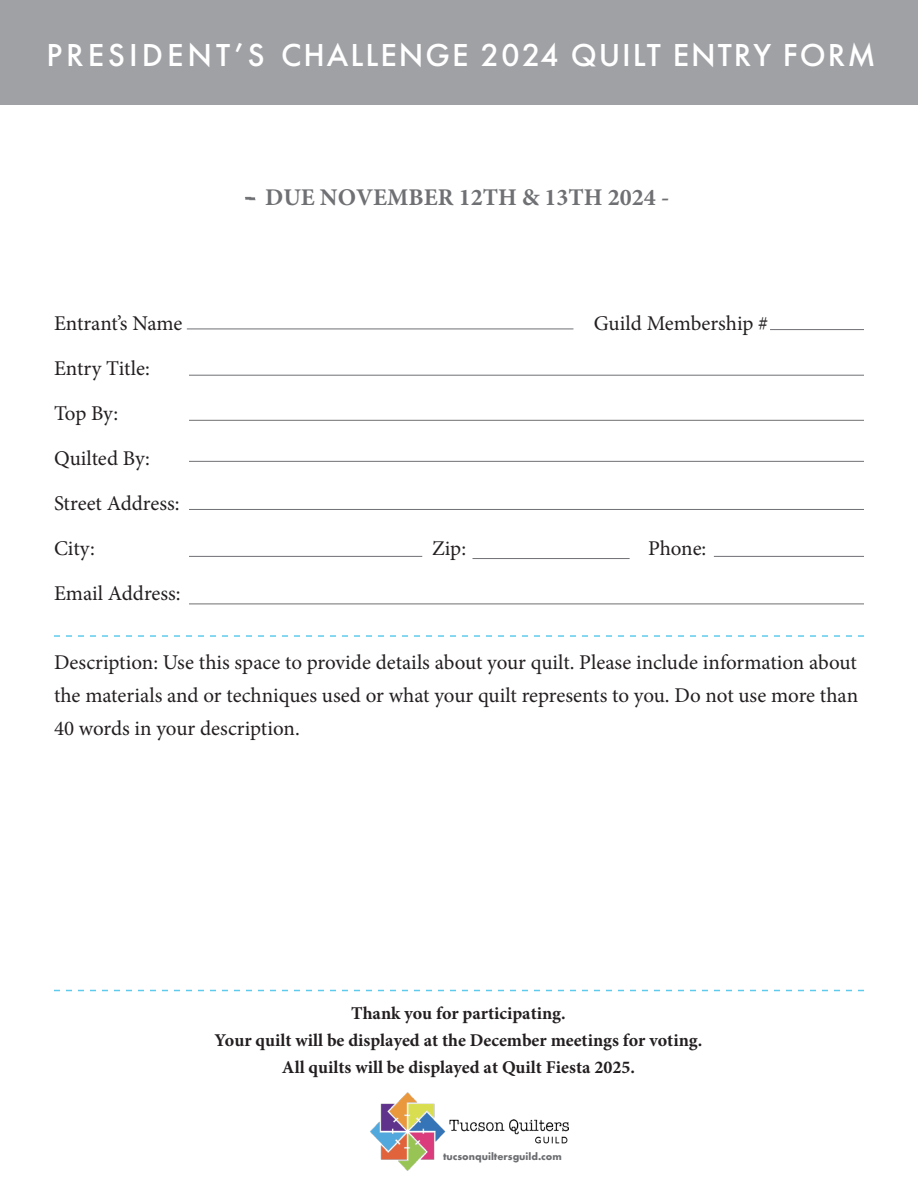
<style>
.page{position:relative;width:918px;height:1188px;background:#fff}
.page>*{position:absolute;margin:0;border:0;box-sizing:border-box;transform-origin:0 0}
.t1{font:500 33px "Futura PT";letter-spacing:.06em;color:#fff}
.t2{font:700 24px "Minion Pro";color:#6f7073}
.t3{font:21px/33px "Minion Pro";letter-spacing:-.005em;color:#231f20;text-align:justify}
.t4{font:700 18px/27px "Minion Pro";color:#231f20;text-align:center}
.t5{font:700 10.8px "Futura PT";color:#6c6d70}
.s1{font-family:"Futura";font-weight:500}
</style>
<div class="page">
<div style="left:0;top:0;width:918px;height:105px;background:#a0a1a5"></div>
<svg style="left:54px;top:990px;width:810px;height:1px"></svg>
<img style="left:370px;top:1093px;width:199px;height:77px">
<hr style="left:187px;top:329px;width:386px;height:1px;background:#6f7073">
<hr style="left:770px;top:329px;width:94px;height:1px;background:#6f7073">
<hr style="left:189px;top:375px;width:675px;height:1px;background:#6f7073">
<hr style="left:189px;top:420px;width:675px;height:1px;background:#6f7073">
<hr style="left:189px;top:461px;width:675px;height:1px;background:#6f7073">
<hr style="left:189px;top:509px;width:675px;height:1px;background:#6f7073">
<hr style="left:189px;top:604px;width:675px;height:1px;background:#6f7073">
<hr style="left:472px;top:558px;width:158px;height:1px;background:#6f7073">
<hr style="left:189px;top:556px;width:233px;height:1px;background:#6f7073">
<hr style="left:714px;top:556px;width:150px;height:1px;background:#6f7073">
<svg style="left:54px;top:635px;width:810px;height:2px"></svg>
<p class="t1" style="left:46px;top:35px;width:831px">PRESIDENT’S CHALLENGE 2024 QUILT ENTRY FORM</p>
<p class="t2" style="left:243px;top:181px;width:428px"><span class="s1">–</span> DUE NOVEMBER 12TH &amp; 13TH 2024 -</p>
<p class="t3" style="left:54px;top:306px;width:130px">Entrant’s Name</p>
<p class="t3" style="left:594px;top:306px;width:176px">Guild Membership #</p>
<p class="t3" style="left:54px;top:351px;width:97px">Entry Title:</p>
<p class="t3" style="left:54px;top:396px;width:66px">Top By:</p>
<p class="t3" style="left:54px;top:441px;width:98px">Quilted By:</p>
<p class="t3" style="left:54px;top:486px;width:127px">Street Address:</p>
<p class="t3" style="left:54px;top:531px;width:42px">City:</p>
<p class="t3" style="left:432px;top:531px;width:36px">Zip:</p>
<p class="t3" style="left:648px;top:531px;width:60px">Phone:</p>
<p class="t3" style="left:54px;top:576px;width:128px">Email Address:</p>
<p class="t3" style="left:54px;top:645px;width:806px">Description: Use this space to provide details about your quilt. Please include information about the materials and or techniques used or what your quilt represents to you. Do not use more than 40 words in your description.</p>
<p class="t4" style="left:215px;top:1000px;width:489px">Thank you for participating.<br>Your quilt will be displayed at the December meetings for voting.<br>All quilts will be displayed at Quilt Fiesta 2025.</p>
<p class="t5" style="left:443px;top:1149px;width:120px">tucsonquiltersguild.com</p>
</div>
